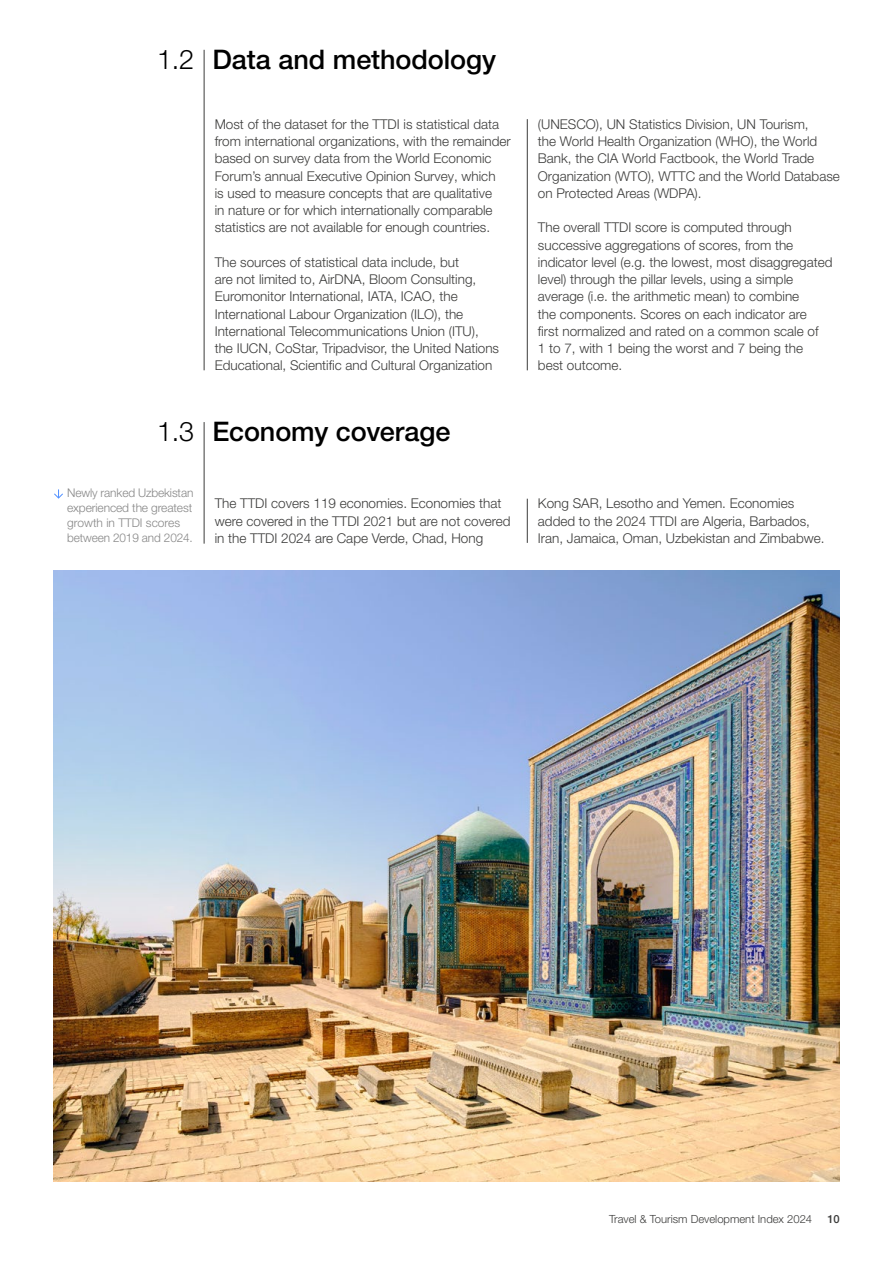
<style>
.page{position:relative;width:893px;height:1263px;background:#fff}
.page>*{position:absolute;margin:0;border:0;box-sizing:border-box;transform-origin:0 0}
.t1{font:500 27px "Helvetica Neue LT Pro";letter-spacing:-.005em;color:#000}
.t2{font:300 13.5px/17.2px "Helvetica Neue LT Pro";color:#3c3c3b}
.t3{font:300 12px/15px "Helvetica Neue LT Pro";letter-spacing:-.01em;color:#878787}
.t4{font:300 11.25px "Helvetica Neue LT Pro";color:#3c3c3b}
.t5{font:500 11.25px "Helvetica Neue LT Pro";color:#3c3c3b}
.s1{font-weight:300}
</style>
<div class="page">
<hr style="left:204px;top:50px;width:1px;height:320px;background:#3c3c3b">
<hr style="left:527px;top:119px;width:1px;height:251px;background:#3c3c3b">
<hr style="left:527px;top:499px;width:1px;height:44px;background:#3c3c3b">
<hr style="left:204px;top:422px;width:1px;height:122px;background:#3c3c3b">
<img style="left:53px;top:570px;width:787px;height:611px">
<svg style="left:54px;top:489px;width:9px;height:10px"></svg>
<h1 class="t1" style="left:157px;top:43px;width:341px"><span class="s1">1.2</span> Data and methodology</h1>
<p class="t2" style="left:215px;top:115px;width:298px">Most of the dataset for the TTDI is statistical data from international organizations, with the remainder based on survey data from the World Economic Forum’s annual Executive Opinion Survey, which<br>is used to measure concepts that are qualitative<br>in nature or for which internationally comparable statistics are not available for enough countries.</p>
<p class="t2" style="left:215px;top:253px;width:286px">The sources of statistical data include, but<br>are not limited to, AirDNA, Bloom Consulting, Euromonitor International, IATA, ICAO, the International Labour Organization (ILO), the International Telecommunications Union (ITU), the IUCN, CoStar, Tripadvisor, the United Nations Educational, Scientific and Cultural Organization</p>
<h1 class="t1" style="left:157px;top:415px;width:295px"><span class="s1">1.3</span> Economy coverage</h1>
<p class="t2" style="left:538px;top:115px;width:303px">(UNESCO), UN Statistics Division, UN Tourism,<br>the World Health Organization (WHO), the World Bank, the CIA World Factbook, the World Trade Organization (WTO), WTTC and the World Database on Protected Areas (WDPA).</p>
<p class="t2" style="left:538px;top:219px;width:296px">The overall TTDI score is computed through successive aggregations of scores, from the indicator level (e.g. the lowest, most disaggregated level) through the pillar levels, using a simple average (i.e. the arithmetic mean) to combine<br>the components. Scores on each indicator are<br>first normalized and rated on a common scale of<br>1 to 7, with 1 being the worst and 7 being the<br>best outcome.</p>
<p class="t3" style="left:67px;top:485px;width:128px">Newly ranked Uzbekistan experienced the greatest growth in TTDI scores between 2019 and 2024.</p>
<p class="t2" style="left:215px;top:495px;width:297px">The TTDI covers 119 economies. Economies that were covered in the TTDI 2021 but are not covered in the TTDI 2024 are Cape Verde, Chad, Hong</p>
<p class="t2" style="left:538px;top:495px;width:288px">Kong SAR, Lesotho and Yemen. Economies added to the 2024 TTDI are Algeria, Barbados,<br>Iran, Jamaica, Oman, Uzbekistan and Zimbabwe.</p>
<p class="t4" style="left:609px;top:1212px;width:205px">Travel &amp; Tourism Development Index 2024</p>
<p class="t5" style="left:827px;top:1212px;width:14px">10</p>
</div>
